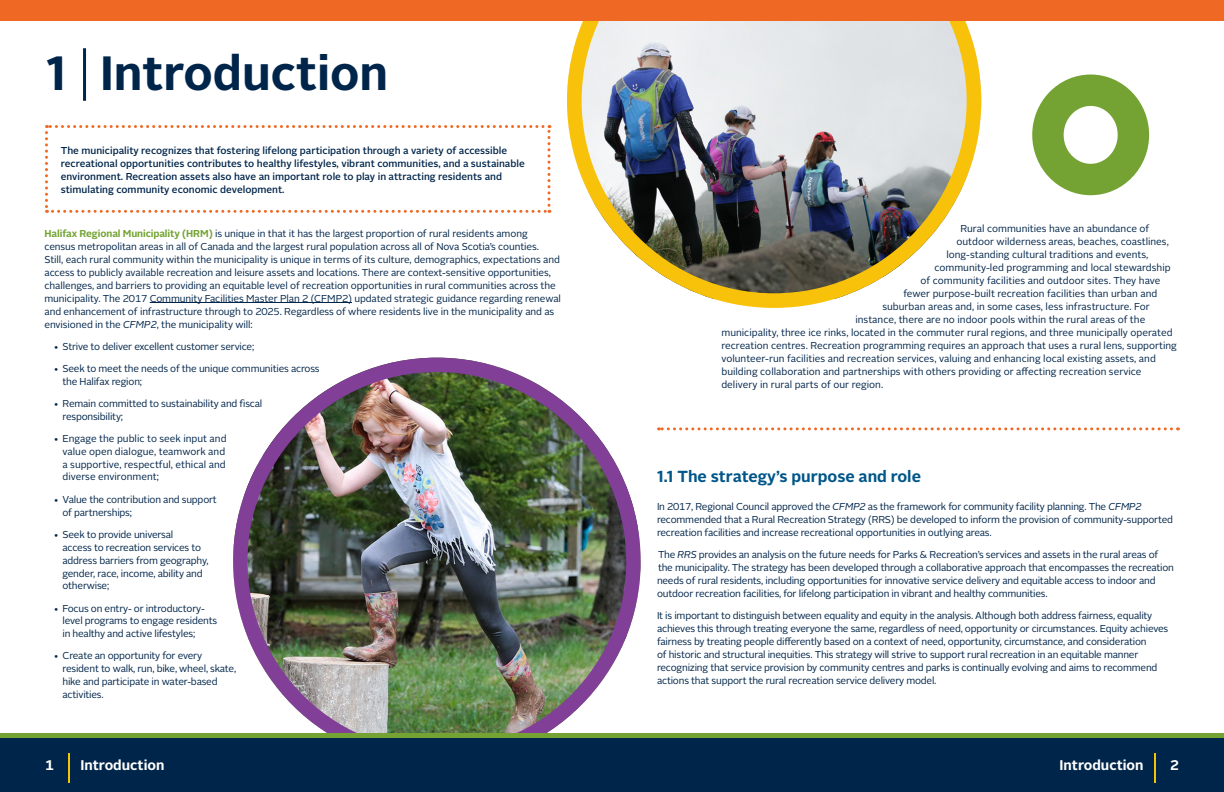
<style>
.page{position:relative;width:1224px;height:792px;background:#fff}
.page>*{position:absolute;margin:0;border:0;box-sizing:border-box;transform-origin:0 0}
.t1{font:700 48px "Alright Sans";color:#00254a}
.t2{font:700 16px "Alright Sans";color:#005689}
.t3{font:700 14px "Alright Sans";color:#fff}
.t4{font:10px/13px "Alright Sans";letter-spacing:-.02em;color:#00254a}
.t5{font:10px/13px "Alright Sans";color:#00254a}
.t6{font:500 10px/13px "Alright Sans";color:#00254a}
.s1{font-weight:700;color:#74a333}
.s2{font-style:italic}
</style>
<div class="page">
<hr style="left:150px;top:302px;width:202px;height:1px;background:#00254a">
<img style="left:233px;top:358px;width:408px;height:407px;border-radius:204px">
<div style="left:233px;top:358px;width:408px;height:407px;border:14px solid #823f98;border-radius:50%"></div>
<img style="left:567px;top:20px;width:414px;height:288px">
<div style="left:0;top:734px;width:1224px;height:58px;background:#00254a"></div>
<div style="left:0;top:733px;width:1224px;height:5px;background:#74a333"></div>
<hr style="left:68px;top:753px;width:2px;height:30px;background:#f9c20a">
<hr style="left:83px;top:48px;width:3px;height:53px;background:#00254a">
<svg style="left:45px;top:125px;width:505px;height:88px"></svg>
<svg style="left:658px;top:427px;width:513px;height:3px"></svg>
<div style="left:1032px;top:75px;width:117px;height:120px;border:31px solid #74a333;border-radius:50%"></div>
<div style="left:0;top:0;width:1224px;height:20px;background:#ef6924"></div>
<hr style="left:1154px;top:753px;width:2px;height:30px;background:#f9c20a">
<h1 class="t1" style="left:46px;top:40px;width:343px">1 Introduction</h1>
<p class="t6" style="left:61px;top:144px;width:466px">The municipality recognizes that fostering lifelong participation through a variety of accessible recreational opportunities contributes to healthy lifestyles, vibrant communities, and a sustainable environment. Recreation assets also have an important role to play in attracting residents and stimulating community economic development.</p>
<p class="t4" style="left:44px;top:227px;width:518px"><span class="s1">Halifax Regional Municipality (HRM)</span> is unique in that it has the largest proportion of rural residents among census metropolitan areas in all of Canada and the largest rural population across all of Nova Scotia’s counties.<br>Still, each rural community within the municipality is unique in terms of its culture, demographics, expectations and access to publicly available recreation and leisure assets and locations. There are context-sensitive opportunities, challenges, and barriers to providing an equitable level of recreation opportunities in rural communities across the municipality. The 2017 Community Facilities Master Plan 2 (CFMP2) updated strategic guidance regarding renewal and enhancement of infrastructure through to 2025. Regardless of where residents live in the municipality and as envisioned in the <span class="s2">CFMP2</span>, the municipality will:</p>
<p class="t4" style="left:54px;top:340px;width:202px">• Strive to deliver excellent customer service;</p>
<p class="t4" style="left:62px;top:362px;width:259px;text-indent:-9px">• Seek to meet the needs of the unique communities across the Halifax region;</p>
<p class="t4" style="left:62px;top:397px;width:201px;text-indent:-9px">• Remain committed to sustainability and fiscal responsibility;</p>
<p class="t5" style="left:62px;top:432px;width:166px;text-indent:-9px">• Engage the public to seek input and value open dialogue, teamwork and a supportive, respectful, ethical and diverse environment;</p>
<p class="t4" style="left:62px;top:493px;width:156px;text-indent:-9px">• Value the contribution and support of partnerships;</p>
<p class="t4" style="left:62px;top:528px;width:148px;text-indent:-9px">• Seek to provide universal<br>access to recreation services to address barriers from geography, gender, race, income, ability and otherwise;</p>
<p class="t4" style="left:62px;top:602px;width:156px;text-indent:-9px">• Focus on entry- or introductory&shy;level programs to engage residents in healthy and active lifestyles;</p>
<p class="t4" style="left:62px;top:650px;width:175px;text-indent:-9px">• Create an opportunity for every resident to walk, run, bike, wheel, skate, hike and participate in water-based activities.</p>
<h3 class="t3" style="left:45px;top:755px;width:10px">1</h3>
<h3 class="t3" style="left:80px;top:755px;width:86px">Introduction</h3>
<p class="t5" style="left:960px;top:222px;width:190px">Rural communities have an abundance of</p>
<p class="t5" style="left:956px;top:235px;width:214px">outdoor wilderness areas, beaches, coastlines,</p>
<p class="t5" style="left:946px;top:248px;width:203px">long-standing cultural traditions and events,</p>
<p class="t5" style="left:934px;top:261px;width:238px">community-led programming and local stewardship</p>
<p class="t5" style="left:920px;top:274px;width:241px">of community facilities and outdoor sites. They have</p>
<p class="t5" style="left:903px;top:287px;width:255px">fewer purpose-built recreation facilities than urban and</p>
<p class="t5" style="left:882px;top:300px;width:269px">suburban areas and, in some cases, less infrastructure. For</p>
<p class="t5" style="left:855px;top:313px;width:291px">instance, there are no indoor pools within the rural areas of the</p>
<p class="t5" style="left:721px;top:326px;width:453px">municipality, three ice rinks, located in the commuter rural regions, and three municipally operated</p>
<p class="t5" style="left:721px;top:339px;width:457px">recreation centres. Recreation programming requires an approach that uses a rural lens, supporting</p>
<p class="t5" style="left:721px;top:352px;width:436px">volunteer-run facilities and recreation services, valuing and enhancing local existing assets, and</p>
<p class="t5" style="left:721px;top:365px;width:422px">building collaboration and partnerships with others providing or affecting recreation service</p>
<p class="t5" style="left:721px;top:378px;width:163px">delivery in rural parts of our region.</p>
<h2 class="t2" style="left:657px;top:466px;width:266px">1.1 The strategy’s purpose and role</h2>
<p class="t4" style="left:657px;top:500px;width:518px">In 2017, Regional Council approved the <span class="s2">CFMP2</span> as the framework for community facility planning. The <span class="s2">CFMP2 </span>recommended that a Rural Recreation Strategy (RRS) be developed to inform the provision of community-supported recreation facilities and increase recreational opportunities in outlying areas.</p>
<p class="t4" style="left:657px;top:548px;width:518px">The <span class="s2">RRS</span> provides an analysis on the future needs for Parks &amp; Recreation’s services and assets in the rural areas of the municipality. The strategy has been developed through a collaborative approach that encompasses the recreation needs of rural residents, including opportunities for innovative service delivery and equitable access to indoor and outdoor recreation facilities, for lifelong participation in vibrant and healthy communities.</p>
<p class="t4" style="left:657px;top:609px;width:513px">It is important to distinguish between equality and equity in the analysis. Although both address fairness, equality achieves this through treating everyone the same, regardless of need, opportunity or circumstances. Equity achieves fairness by treating people differently based on a context of need, opportunity, circumstance, and consideration<br>of historic and structural inequities. This strategy will strive to support rural recreation in an equitable manner recognizing that service provision by community centres and parks is continually evolving and aims to recommend actions that support the rural recreation service delivery model.</p>
<h3 class="t3" style="left:1060px;top:755px;width:86px">Introduction</h3>
<h3 class="t3" style="left:1170px;top:755px;width:10px">2</h3>
<h3 class="t3" style="left:1063px;top:755px;width:82px">Background</h3>
</div>
